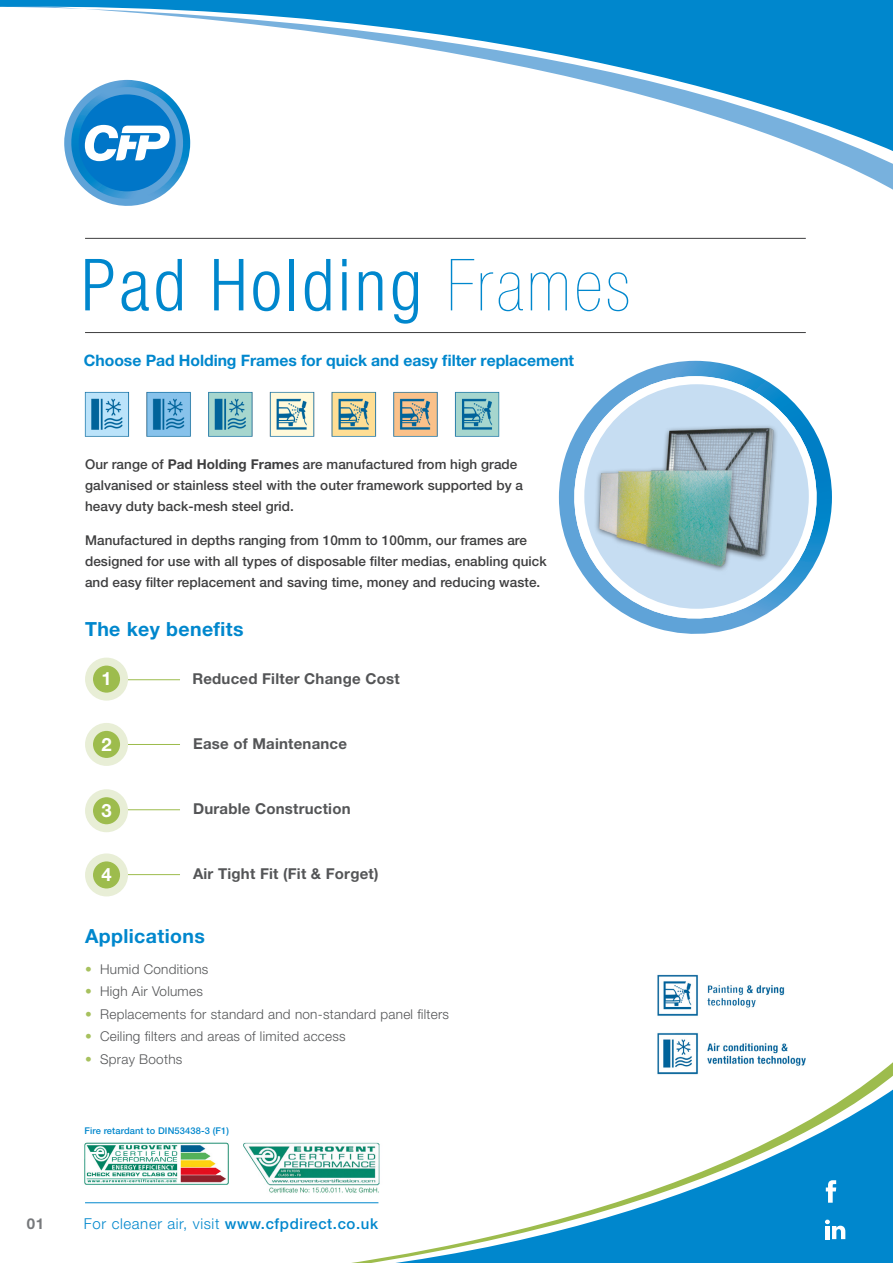
<style>
.page{position:relative;width:893px;height:1263px;background:#fff}
.page>*{position:absolute;margin:0;border:0;box-sizing:border-box;transform-origin:0 0}
.t1{font:300 condensed 72px "Helvetica Neue LT Pro";letter-spacing:.05em;color:#0087cd}
.t2{font:700 19.5px "Helvetica Neue LT Pro";letter-spacing:.02em;color:#0087cd}
.t3{font:700 18.3px "Helvetica Neue LT Pro";color:#fff}
.t4{font:700 15.75px "Helvetica Neue LT Pro";letter-spacing:-.005em;color:#0087cd}
.t5{font:700 15px "Helvetica Neue LT Pro";letter-spacing:.015em;color:#545557}
.t6{font:300 15px "Helvetica Neue LT Pro";letter-spacing:.04em;color:#0087cd}
.t7{font:700 15px "Helvetica Neue LT Pro";color:#76787b}
.t8{font:500 13.5px/21px "Helvetica Neue LT Pro";letter-spacing:.005em;color:#3e3e3f}
.t9{font:300 13.5px "Helvetica Neue LT Pro";letter-spacing:.02em;color:#545557}
.t10{font:500 9.3px "Helvetica Neue LT Pro";letter-spacing:.015em;color:#0087cd}
.s1{font-weight:200}
.s2{font-weight:700}
.s3{color:#a7c15e}
.s4{font-weight:500}
</style>
<div class="page">
<svg style="left:99px;top:199px;width:57px;height:7px"></svg>
<svg style="left:220px;top:1062px;width:673px;height:201px"></svg>
<svg style="left:66px;top:160px;width:827px;height:39px"></svg>
<svg style="left:826px;top:1180px;width:10px;height:23px"></svg>
<svg style="left:825px;top:1219px;width:20px;height:20px"></svg>
<div style="left:825px;top:1226px;width:5px;height:13px;background:#fff"></div>
<svg style="left:559px;top:361px;width:273px;height:273px"></svg>
<svg style="left:560px;top:376px;width:271px;height:257px"></svg>
<div style="left:584px;top:384px;width:225px;height:225px;background:#c6ddf2;border-radius:50%"></div>
<img style="left:593px;top:415px;width:192px;height:163px">
<hr style="left:85px;top:332px;width:721px;height:1px;background:#3e3e3f">
<hr style="left:85px;top:238px;width:721px;height:1px;background:#3e3e3f">
<hr style="left:95px;top:679px;width:85px;height:1px;background:#9dbc4d">
<hr style="left:95px;top:744px;width:85px;height:1px;background:#9dbc4d">
<hr style="left:95px;top:874px;width:85px;height:1px;background:#9dbc4d">
<hr style="left:95px;top:809px;width:85px;height:1px;background:#9dbc4d">
<svg style="left:89px;top:662px;width:35px;height:35px"></svg>
<div style="left:85px;top:658px;width:43px;height:43px;border:8px solid #e8eed6;border-radius:50%"></div>
<svg style="left:89px;top:727px;width:35px;height:35px"></svg>
<div style="left:85px;top:723px;width:43px;height:43px;border:8px solid #e8eed6;border-radius:50%"></div>
<svg style="left:89px;top:793px;width:35px;height:35px"></svg>
<div style="left:85px;top:789px;width:43px;height:43px;border:8px solid #e8eed6;border-radius:50%"></div>
<svg style="left:89px;top:857px;width:35px;height:35px"></svg>
<div style="left:85px;top:853px;width:43px;height:43px;border:8px solid #e8eed6;border-radius:50%"></div>
<img style="left:237px;top:1140px;width:159px;height:56px">
<img style="left:84px;top:1139px;width:158px;height:50px">
<img style="left:84px;top:391px;width:416px;height:46px">
<hr style="left:85px;top:1202px;width:293px;height:1px;background:#0087cd">
<svg style="left:0;top:0;width:893px;height:160px"></svg>
<img style="left:655px;top:1032px;width:154px;height:44px">
<img style="left:657px;top:974px;width:128px;height:42px">
<p class="t1" style="left:81px;top:244px;width:550px">Pad Holding <span class="s1">Frames</span></p>
<p class="t4" style="left:84px;top:351px;width:492px">Choose Pad Holding Frames for quick and easy filter replacement</p>
<p class="t8" style="left:85px;top:453px;width:440px">Our range of <span class="s2">Pad Holding Frame</span>s are manufactured from high grade galvanised or stainless steel with the outer framework supported by a heavy duty back-mesh steel grid.</p>
<p class="t8" style="left:85px;top:529px;width:463px">Manufactured in depths ranging from 10mm to 100mm, our frames are designed for use with all types of disposable filter medias, enabling quick and easy filter replacement and saving time, money and reducing waste.</p>
<p class="t2" style="left:85px;top:617px;width:160px">The key benefits</p>
<p class="t5" style="left:192px;top:669px;width:209px">Reduced Filter Change Cost</p>
<p class="t3" style="left:101px;top:667px;width:12px">1</p>
<p class="t3" style="left:101px;top:733px;width:12px">2</p>
<p class="t5" style="left:193px;top:735px;width:156px">Ease of Maintenance</p>
<p class="t3" style="left:101px;top:799px;width:12px">3</p>
<p class="t5" style="left:193px;top:800px;width:159px">Durable Construction</p>
<p class="t3" style="left:101px;top:863px;width:12px">4</p>
<p class="t5" style="left:193px;top:865px;width:187px">Air Tight Fit (Fit &amp; Forget)</p>
<p class="t2" style="left:85px;top:924px;width:121px">Applications</p>
<p class="t9" style="left:85px;top:961px;width:125px"><span class="s3">•</span> Humid Conditions</p>
<p class="t9" style="left:85px;top:983px;width:119px"><span class="s3">•</span> High Air Volumes</p>
<p class="t9" style="left:85px;top:1006px;width:365px"><span class="s3">•</span> Replacements for standard and non-standard panel filters</p>
<p class="t9" style="left:85px;top:1028px;width:262px"><span class="s3">•</span> Ceiling filters and areas of limited access</p>
<p class="t9" style="left:85px;top:1051px;width:99px"><span class="s3">•</span> Spray Booths</p>
<p class="t10" style="left:84px;top:1125px;width:146px">Fire retardant to DIN53438-3 (F1)</p>
<p class="t7" style="left:27px;top:1214px;width:19px">01</p>
<p class="t6" style="left:84px;top:1214px;width:296px">For cleaner air, visit <span class="s4">www.cfpdirect.co.uk</span></p>
</div>
